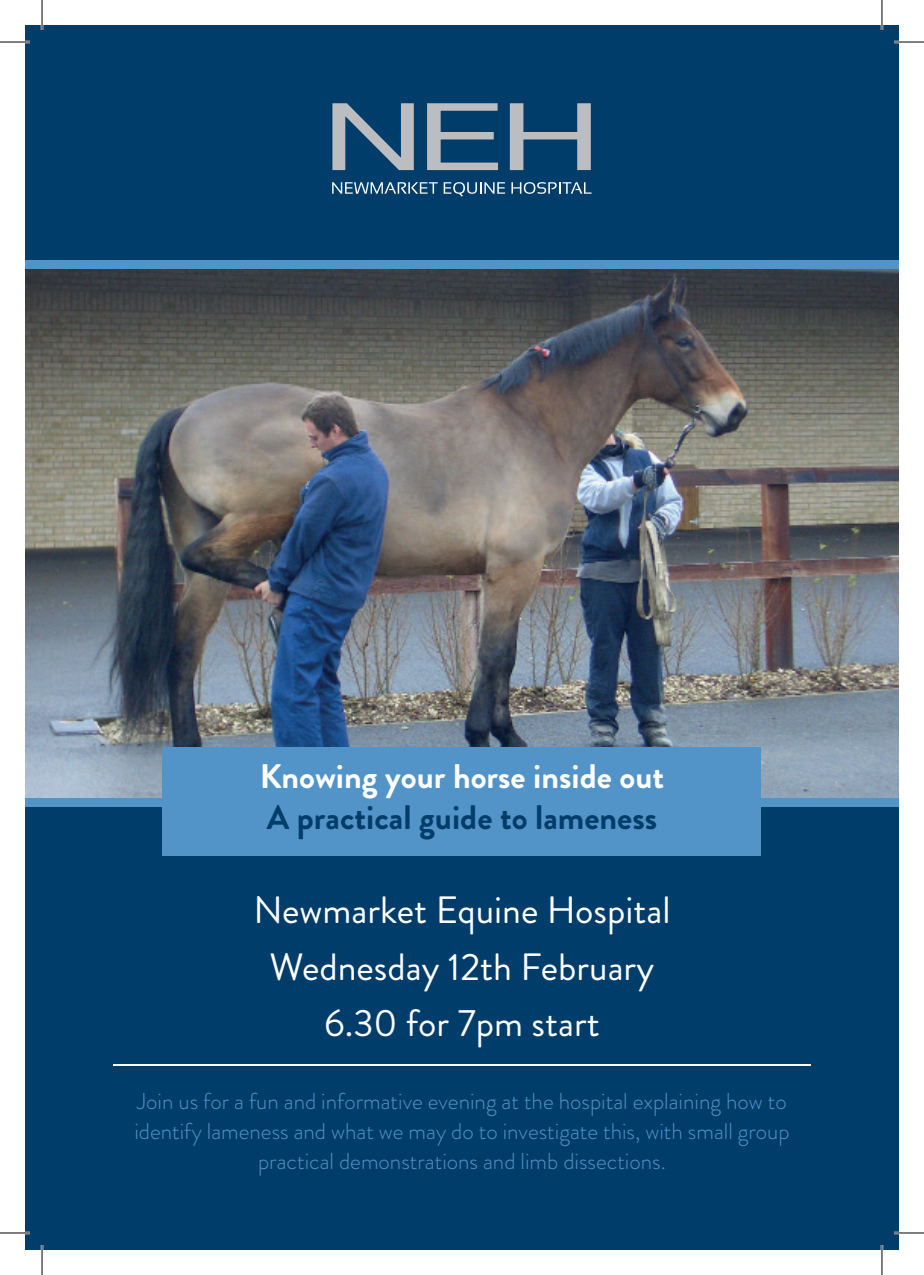
<style>
.page{position:relative;width:924px;height:1275px;background:#fff}
.page>*{position:absolute;margin:0;border:0;box-sizing:border-box;transform-origin:0 0}
.t1{font:38px/56px "Brandon Grotesque";color:#fff;text-align:center}
.t2{font:700 34px "Brandon Grotesque";color:#fff}
.t3{font:700 34px "Brandon Grotesque";color:#003d6a}
.t4{font:300 23px/30px "Brandon Grotesque";color:#5293c8;text-align:center}
</style>
<div class="page">
<div style="left:25px;top:26px;width:873px;height:1224px;background:#003d6a"></div>
<img style="left:25px;top:269px;width:873px;height:528px">
<div style="left:25px;top:260px;width:873px;height:9px;background:#5293c8"></div>
<svg style="left:332px;top:103px;width:81px;height:67px"></svg>
<svg style="left:427px;top:103px;width:71px;height:67px"></svg>
<svg style="left:509px;top:103px;width:81px;height:67px"></svg>
<svg style="left:332px;top:182px;width:105px;height:12px"></svg>
<svg style="left:443px;top:182px;width:62px;height:15px"></svg>
<svg style="left:511px;top:182px;width:80px;height:12px"></svg>
<div style="left:25px;top:797px;width:873px;height:9px;background:#5293c8"></div>
<div style="left:163px;top:747px;width:598px;height:109px;background:#5293c8"></div>
<hr style="left:113px;top:1064px;width:697px;height:1px;background:#fff">
<hr style="left:0;top:41px;width:30px;height:2px;background:#fff">
<hr style="left:893px;top:41px;width:30px;height:2px;background:#fff">
<hr style="left:0;top:1231px;width:30px;height:3px;background:#fff">
<hr style="left:893px;top:1231px;width:30px;height:3px;background:#fff">
<hr style="left:41px;top:0;width:2px;height:30px;background:#fff">
<hr style="left:41px;top:1245px;width:2px;height:30px;background:#fff">
<hr style="left:880px;top:0;width:2px;height:30px;background:#fff">
<hr style="left:880px;top:1245px;width:2px;height:30px;background:#fff">
<hr style="left:0;top:42px;width:30px;height:1px;background:#000">
<hr style="left:893px;top:42px;width:30px;height:1px;background:#000">
<hr style="left:0;top:1232px;width:30px;height:1px;background:#000">
<hr style="left:893px;top:1232px;width:30px;height:1px;background:#000">
<hr style="left:42px;top:0;width:1px;height:30px;background:#000">
<hr style="left:42px;top:1245px;width:1px;height:30px;background:#000">
<hr style="left:881px;top:0;width:1px;height:30px;background:#000">
<hr style="left:881px;top:1245px;width:1px;height:30px;background:#000">
<h2 class="t2" style="left:259px;top:753px;width:406px">Knowing your horse inside out</h2>
<h2 class="t3" style="left:267px;top:793px;width:392px">A practical guide to lameness</h2>
<h1 class="t1" style="left:253px;top:883px;width:418px">Newmarket Equine Hospital<br>Wednesday 12th February<br>6.30 for 7pm start</h1>
<p class="t4" style="left:134px;top:1086px;width:656px">Join us for a fun and informative evening at the hospital explaining how to identify lameness and what we may do to investigate this, with small group practical demonstrations and limb dissections.</p>
</div>
